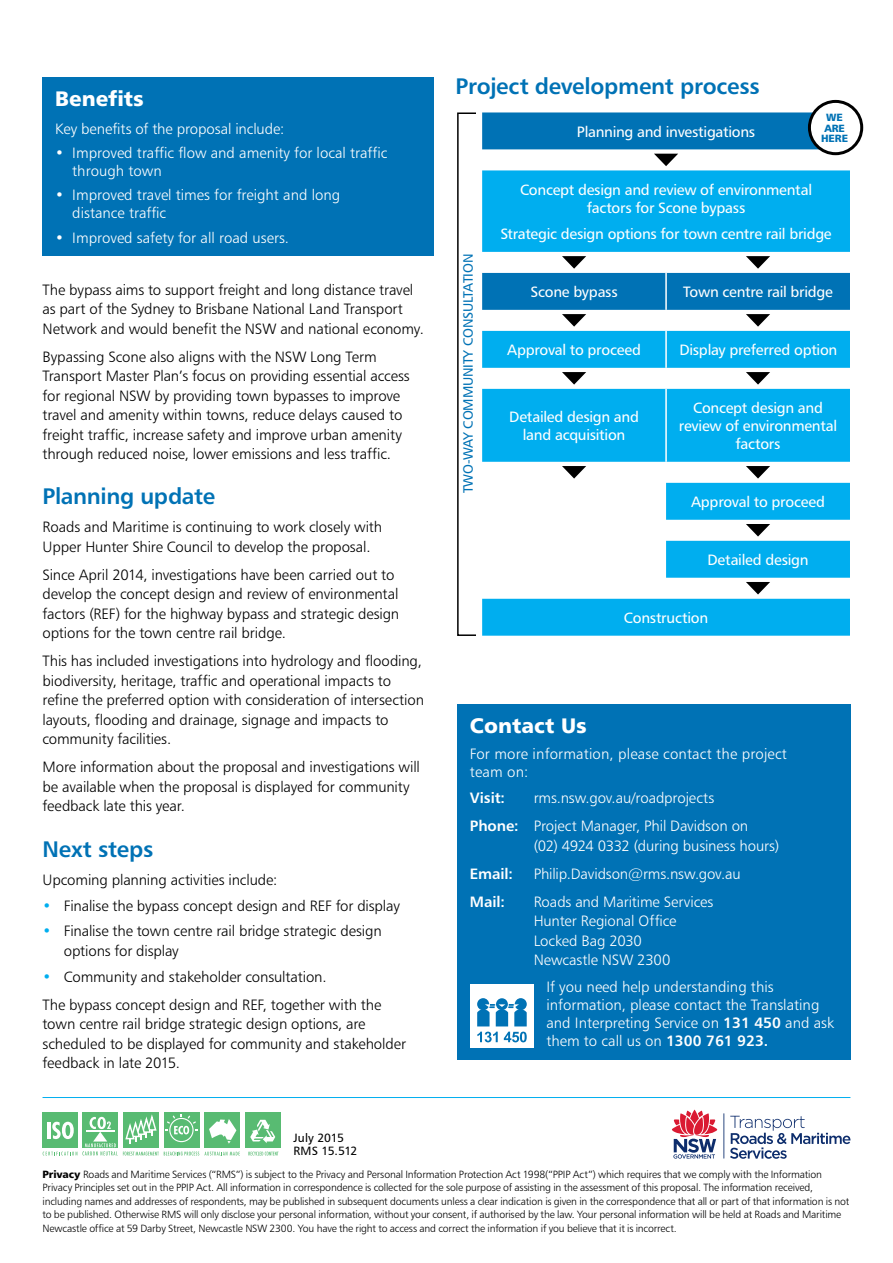
<style>
.page{position:relative;width:893px;height:1263px;background:#fff}
.page>*{position:absolute;margin:0;border:0;box-sizing:border-box;transform-origin:0 0}
._01_H1{font:500 22.5px "Trans Text Md";letter-spacing:-.015em;color:#0072b5}
.In_Box_Heading_White{font:700 21px "Trans Text Bd";color:#fff}
._02_Body{font:300 15px/19.5px "Trans Text Lt";letter-spacing:-.01em;color:#000}
.In_Box_Body_Text_Whi{font:300 15px/18px "Trans Text Lt";color:#fff}
._03_Graphic_Copy{font:15px/18px "Trans Text Rm";letter-spacing:-.02em;color:#fff;text-align:center}
._02_Body-2{font:300 15px/19.5px "Trans Text Lt";letter-spacing:-.01em;color:#fff}
._02_Body_B4_bullet{font:300 15px "Trans Text Lt";letter-spacing:-.01em;color:#000}
._02_Body_B4_bullet-2{font:300 15px "Trans Text Lt";letter-spacing:-.01em;color:#fff}
._02_Body-3{font:500 15px "Trans Text Md";letter-spacing:-.005em;color:#fff}
.t1{font:13.5px "Trans Text Rm";letter-spacing:-.01em;color:#0072b5}
._05_Back_page_code{font:12px "Trans Text Rm";letter-spacing:-.01em;color:#000}
.t2{font:300 10.5px/13.5px "Trans Text Lt";letter-spacing:-.015em;color:#000}
.body{font:700 10.5px/10.5px "Trans Text Bd";letter-spacing:-.01em;color:#0072b5;text-align:center}
.s1{color:#00aeef}
.s2{font-family:"Trans Text Md";font-weight:500}
.s3{font-family:"Trans Text Bd";font-weight:700}
</style>
<div class="page">
<hr style="left:43px;top:1097px;width:807px;height:1px;background:#00aeef">
<hr style="left:723px;top:1113px;width:1px;height:45px;background:#0d2d6c">
<svg style="left:672px;top:1110px;width:45px;height:48px"></svg>
<svg style="left:730px;top:1116px;width:120px;height:43px"></svg>
<div style="left:245px;top:1113px;width:36px;height:35px;background:#58bb72"></div>
<svg style="left:250px;top:1120px;width:25px;height:23px"></svg>
<svg style="left:248px;top:1151px;width:31px;height:4px"></svg>
<svg style="left:43px;top:1113px;width:197px;height:42px"></svg>
<svg style="left:482px;top:112px;width:368px;height:44px;background:#2a89c0"></svg>
<svg style="left:482px;top:170px;width:368px;height:466px;fill:#00aeef"></svg>
<hr style="left:665px;top:273px;width:2px;height:37px;background:#fff">
<hr style="left:665px;top:331px;width:2px;height:37px;background:#fff">
<hr style="left:665px;top:389px;width:2px;height:73px;background:#fff">
<svg style="left:654px;top:154px;width:24px;height:12px"></svg>
<svg style="left:562px;top:256px;width:24px;height:13px"></svg>
<svg style="left:746px;top:256px;width:24px;height:13px"></svg>
<svg style="left:562px;top:314px;width:24px;height:13px"></svg>
<svg style="left:746px;top:314px;width:24px;height:13px"></svg>
<svg style="left:562px;top:372px;width:24px;height:13px"></svg>
<svg style="left:746px;top:372px;width:24px;height:13px"></svg>
<svg style="left:562px;top:466px;width:24px;height:13px"></svg>
<svg style="left:746px;top:466px;width:24px;height:13px"></svg>
<svg style="left:746px;top:524px;width:24px;height:12px"></svg>
<svg style="left:746px;top:582px;width:24px;height:12px"></svg>
<div style="left:43px;top:77px;width:391px;height:179px;background:#0072b5"></div>
<div style="left:809px;top:101px;width:53px;height:53px;background:#fff;border-radius:50%"></div>
<div style="left:808px;top:100px;width:55px;height:55px;border:3px solid #000;border-radius:50%"></div>
<div style="left:457px;top:112px;width:20px;height:524px;border:2px solid #000"></div>
<div style="left:457px;top:704px;width:393px;height:356px;background:#0072b5"></div>
<div style="left:470px;top:984px;width:64px;height:64px;background:#fff"></div>
<svg style="left:477px;top:998px;width:50px;height:44px"></svg>
<p class="In_Box_Heading_White" style="left:55px;top:85px;width:90px">Benefits</p>
<p class="_02_Body_B4_bullet-2" style="left:55px;top:119px;width:231px">Key benefits of the proposal include:</p>
<p class="In_Box_Body_Text_Whi" style="left:72px;top:144px;width:317px;text-indent:-17px">• Improved traffic flow and amenity for local traffic through town</p>
<p class="In_Box_Body_Text_Whi" style="left:72px;top:186px;width:270px;text-indent:-17px">• Improved travel times for freight and long distance traffic</p>
<p class="In_Box_Body_Text_Whi" style="left:55px;top:228px;width:235px">• Improved safety for all road users.</p>
<p class="_02_Body" style="left:43px;top:279px;width:383px">The bypass aims to support freight and long distance travel as part of the Sydney to Brisbane National Land Transport<br>Network and would benefit the NSW and national economy.</p>
<p class="_02_Body" style="left:43px;top:346px;width:369px">Bypassing Scone also aligns with the NSW Long Term Transport Master Plan’s focus on providing essential access for regional NSW by providing town bypasses to improve travel and amenity within towns, reduce delays caused to freight traffic, increase safety and improve urban amenity through reduced noise, lower emissions and less traffic.</p>
<h2 class="_01_H1" style="left:43px;top:482px;width:174px">Planning update</h2>
<p class="_02_Body" style="left:43px;top:517px;width:341px">Roads and Maritime is continuing to work closely with<br>Upper Hunter Shire Council to develop the proposal.</p>
<p class="_02_Body" style="left:43px;top:565px;width:358px">Since April 2014, investigations have been carried out to develop the concept design and review of environmental factors (REF) for the highway bypass and strategic design options for the town centre rail bridge.</p>
<p class="_02_Body" style="left:43px;top:651px;width:383px">This has included investigations into hydrology and flooding, biodiversity, heritage, traffic and operational impacts to refine the preferred option with consideration of intersection layouts, flooding and drainage, signage and impacts to community facilities.</p>
<p class="_02_Body" style="left:43px;top:757px;width:379px">More information about the proposal and investigations will be available when the proposal is displayed for community feedback late this year.</p>
<h2 class="_01_H1" style="left:43px;top:835px;width:112px">Next steps</h2>
<p class="_02_Body_B4_bullet" style="left:43px;top:870px;width:236px">Upcoming planning activities include:</p>
<p class="_02_Body" style="left:43px;top:895px;width:359px"><span class="s1">•</span> Finalise the bypass concept design and REF for display</p>
<p class="_02_Body" style="left:64px;top:921px;width:319px;text-indent:-21px"><span class="s1">•</span> Finalise the town centre rail bridge strategic design options for display</p>
<p class="_02_Body" style="left:43px;top:967px;width:286px"><span class="s1">•</span> Community and stakeholder consultation.</p>
<p class="_02_Body" style="left:43px;top:995px;width:365px">The bypass concept design and REF, together with the town centre rail bridge strategic design options, are scheduled to be displayed for community and stakeholder feedback in late 2015.</p>
<p class="_05_Back_page_code" style="left:294px;top:1130px;width:52px">July 2015</p>
<p class="_05_Back_page_code" style="left:294px;top:1144px;width:65px">RMS 15.512</p>
<h2 class="_01_H1" style="left:456px;top:72px;width:305px">Project development process</h2>
<p class="_03_Graphic_Copy" style="left:577px;top:122px;width:180px">Planning and investigations</p>
<p class="body" style="left:821px;top:112px;width:28px">WE<br>ARE<br>HERE</p>
<p class="t1" style="left:460px;top:493px;width:241px;rotate:-90deg">TWO-WAY COMMUNITY CONSULTATION</p>
<p class="_03_Graphic_Copy" style="left:520px;top:180px;width:294px">Concept design and review of environmental factors for Scone bypass</p>
<p class="_03_Graphic_Copy" style="left:500px;top:225px;width:333px">Strategic design options for town centre rail bridge</p>
<p class="_03_Graphic_Copy" style="left:530px;top:283px;width:89px">Scone bypass</p>
<p class="_03_Graphic_Copy" style="left:683px;top:283px;width:151px">Town centre rail bridge</p>
<p class="_03_Graphic_Copy" style="left:507px;top:341px;width:135px">Approval to proceed</p>
<p class="_03_Graphic_Copy" style="left:679px;top:341px;width:159px">Display preferred option</p>
<p class="_03_Graphic_Copy" style="left:509px;top:407px;width:131px">Detailed design and land acquisition</p>
<p class="_03_Graphic_Copy" style="left:679px;top:398px;width:160px">Concept design and review of environmental factors</p>
<p class="_03_Graphic_Copy" style="left:691px;top:492px;width:135px">Approval to proceed</p>
<p class="_03_Graphic_Copy" style="left:707px;top:550px;width:103px">Detailed design</p>
<p class="_03_Graphic_Copy" style="left:624px;top:608px;width:86px">Construction</p>
<p class="In_Box_Heading_White" style="left:470px;top:712px;width:118px">Contact Us</p>
<p class="In_Box_Body_Text_Whi" style="left:470px;top:745px;width:318px">For more information, please contact the project team on:</p>
<p class="_02_Body-3" style="left:470px;top:788px;width:37px">Visit:</p>
<p class="_02_Body-2" style="left:534px;top:788px;width:182px">rms.nsw.gov.au/roadprojects</p>
<p class="_02_Body-2" style="left:534px;top:816px;width:247px;text-indent:-64px"><span class="s2">Phone:</span> Project Manager, Phil Davidson on<br>(02) 4924 0332 (during business hours)</p>
<p class="_02_Body-3" style="left:470px;top:864px;width:45px">Email:</p>
<p class="_02_Body-2" style="left:534px;top:863px;width:209px">Philip.Davidson@rms.nsw.gov.au</p>
<p class="_02_Body-3" style="left:470px;top:892px;width:36px">Mail:</p>
<p class="_02_Body-2" style="left:534px;top:891px;width:181px">Roads and Maritime Services<br>Hunter Regional Office<br>Locked Bag 2030<br>Newcastle NSW 2300</p>
<p class="In_Box_Body_Text_Whi" style="left:546px;top:977px;width:289px">If you need help understanding this information, please contact the Translating and Interpreting Service on <span class="s2">131 450</span> and ask them to call us on <span class="s2">1300 761 923.</span></p>
<p class="t2" style="left:43px;top:1167px;width:808px"><span class="s3">Privacy</span> Roads and Maritime Services (“RMS”) is subject to the Privacy and Personal Information Protection Act 1998(“PPIP Act”) which requires that we comply with the Information Privacy Principles set out in the PPIP Act. All information in correspondence is collected for the sole purpose of assisting in the assessment of this proposal. The information received, including names and addresses of respondents, may be published in subsequent documents unless a clear indication is given in the correspondence that all or part of that information is not to be published. Otherwise RMS will only disclose your personal information, without your consent, if authorised by the law. Your personal information will be held at Roads and Maritime Newcastle office at 59 Darby Street, Newcastle NSW 2300. You have the right to access and correct the information if you believe that it is incorrect.</p>
</div>
